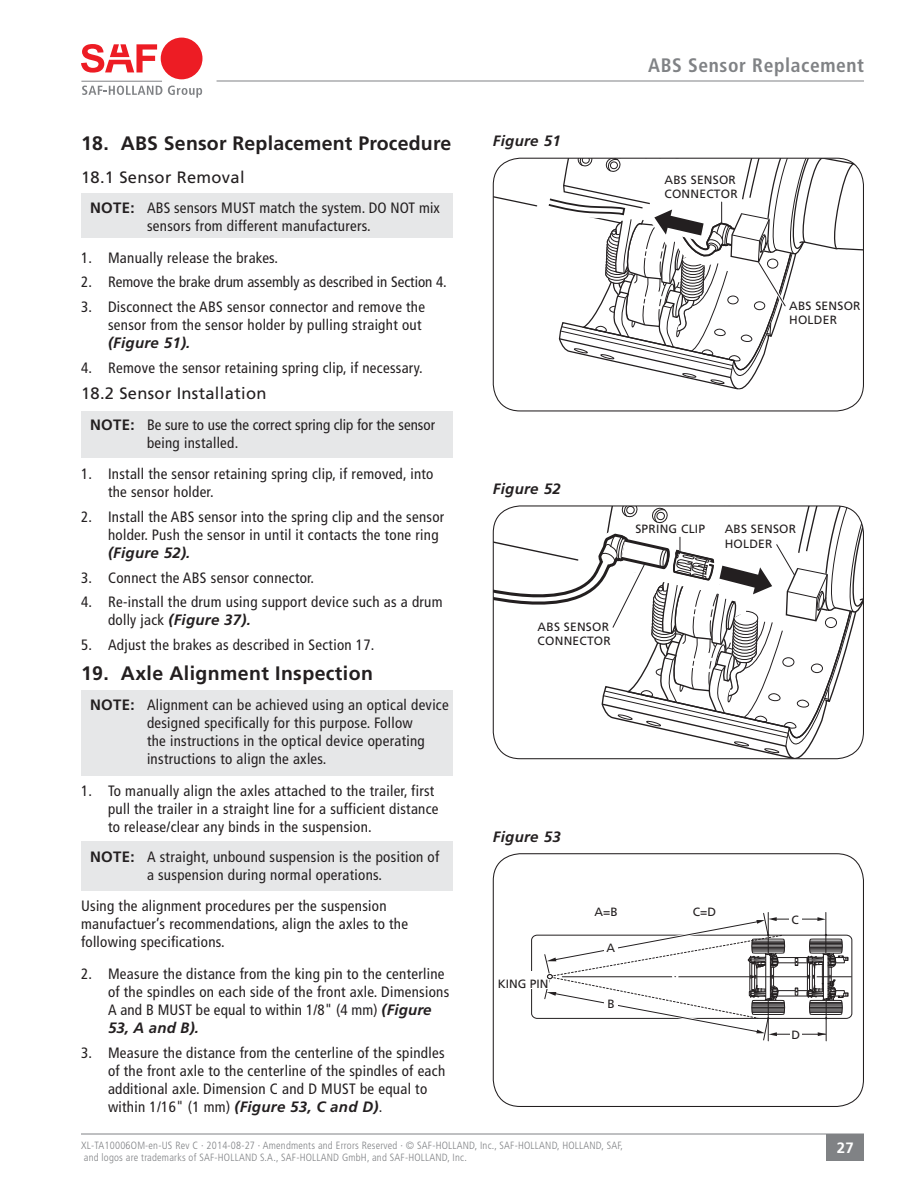
<style>
.page{position:relative;width:918px;height:1188px;background:#fff}
.page>*{position:absolute;margin:0;border:0;box-sizing:border-box;transform-origin:0 0}
.t1{font:700 19.5px "Frutiger LT Std";letter-spacing:.01em;color:#231f20}
.t2{font:700 condensed 19.5px "Frutiger LT Std";letter-spacing:.03em;color:#808285}
.t3{font:16.5px "Frutiger LT Std";letter-spacing:.02em;color:#231f20}
.t4{font:condensed 15px/18px "Frutiger LT Std";letter-spacing:.02em;color:#231f20}
.t5{font:condensed 15px/18px "Frutiger LT Std";color:#231f20}
.t6{font:italic 700 15px "Frutiger LT Std";letter-spacing:.02em;color:#231f20}
.t7{font:700 15px "Frutiger LT Std";color:#fff}
.t8{font:12px/14.4px "Frutiger LT Std";letter-spacing:.02em;color:#231f20}
.t9{font:300 condensed 10.5px/12.6px "Frutiger LT Std";letter-spacing:.02em;color:#808285}
.s1{font-weight:700;font-stretch:normal}
.s2{font-weight:700;font-style:italic;font-stretch:normal}
</style>
<div class="page">
<div style="left:827px;top:1134px;width:37px;height:27px;background:#808285"></div>
<hr style="left:81px;top:1134px;width:783px;height:1px;background:#808285">
<hr style="left:217px;top:81px;width:647px;height:1px;background:#808285">
<svg style="left:82px;top:86px;width:80px;height:9px"></svg>
<svg style="left:168px;top:86px;width:34px;height:12px"></svg>
<hr style="left:81px;top:81px;width:81px;height:1px;background:#808285">
<div style="left:161px;top:38px;width:41px;height:41px;background:#ed1c24;border-radius:50%"></div>
<svg style="left:81px;top:44px;width:76px;height:29px"></svg>
<div style="left:81px;top:842px;width:371px;height:49px;background:#e6e7e8"></div>
<div style="left:81px;top:690px;width:371px;height:85px;background:#e6e7e8"></div>
<div style="left:81px;top:411px;width:371px;height:47px;background:#e6e7e8"></div>
<div style="left:81px;top:193px;width:371px;height:45px;background:#e6e7e8"></div>
<hr style="left:562px;top:977px;width:289px;height:1px;background:#231f20">
<svg style="left:544px;top:912px;width:305px;height:129px"></svg>
<div style="left:493px;top:853px;width:371px;height:254px;border:1px solid #231f20;border-radius:27px"></div>
<div style="left:498px;top:979px;width:51px;height:10px;background:#fff"></div>
<div style="left:595px;top:907px;width:50px;height:10px;background:#fff"></div>
<div style="left:606px;top:943px;width:9px;height:9px;background:#fff"></div>
<div style="left:792px;top:1030px;width:8px;height:9px;background:#fff"></div>
<div style="left:792px;top:915px;width:8px;height:9px;background:#fff"></div>
<div style="left:606px;top:999px;width:11px;height:9px;background:#fff"></div>
<div style="left:693px;top:907px;width:50px;height:10px;background:#fff"></div>
<svg style="left:493px;top:158px;width:370px;height:232px"></svg>
<svg style="left:493px;top:506px;width:370px;height:253px"></svg>
<h1 class="t2" style="left:648px;top:57px;width:217px">ABS Sensor Replacement</h1>
<h1 class="t1" style="left:81px;top:134px;width:372px">18. ABS Sensor Replacement Procedure</h1>
<p class="t3" style="left:81px;top:170px;width:165px">18.1 Sensor Removal</p>
<p class="t4" style="left:147px;top:200px;width:295px;text-indent:-57px"><span class="s1">NOTE:</span> ABS sensors MUST match the system. DO NOT mix sensors from different manufacturers.</p>
<p class="t4" style="left:81px;top:249px;width:199px">1. Manually release the brakes.</p>
<p class="t5" style="left:81px;top:274px;width:367px">2. Remove the brake drum assembly as described in Section 4.</p>
<p class="t4" style="left:81px;top:299px;width:346px;text-align:right">3. Disconnect the ABS sensor connector and remove the sensor from the sensor holder by pulling straight out</p>
<p class="t6" style="left:108px;top:336px;width:84px">(Figure 51).</p>
<p class="t4" style="left:81px;top:359px;width:343px">4. Remove the sensor retaining spring clip, if necessary.</p>
<p class="t3" style="left:81px;top:387px;width:187px">18.2 Sensor Installation</p>
<p class="t5" style="left:147px;top:416px;width:290px;text-indent:-57px"><span class="s1">NOTE:</span> Be sure to use the correct spring clip for the sensor being installed.</p>
<p class="t4" style="left:108px;top:466px;width:327px;text-indent:-27px">1. Install the sensor retaining spring clip, if removed, into the sensor holder.</p>
<p class="t4" style="left:108px;top:508px;width:338px;text-indent:-27px">2. Install the ABS sensor into the spring clip and the sensor holder. Push the sensor in until it contacts the tone ring</p>
<p class="t6" style="left:108px;top:546px;width:84px">(Figure 52).</p>
<p class="t4" style="left:81px;top:569px;width:235px">3. Connect the ABS sensor connector.</p>
<p class="t4" style="left:108px;top:594px;width:336px;text-indent:-27px">4. Re-install the drum using support device such as a drum dolly jack <span class="s2">(Figure 37).</span></p>
<p class="t4" style="left:81px;top:637px;width:295px">5. Adjust the brakes as described in Section 17.</p>
<h1 class="t1" style="left:81px;top:665px;width:293px">19. Axle Alignment Inspection</h1>
<p class="t4" style="left:147px;top:697px;width:303px;text-indent:-57px"><span class="s1">NOTE:</span> Alignment can be achieved using an optical device designed specifically for this purpose. Follow<br>the instructions in the optical device operating instructions to align the axles.</p>
<p class="t4" style="left:108px;top:782px;width:332px;text-indent:-27px">1. To manually align the axles attached to the trailer, first pull the trailer in a straight line for a sufficient distance to release/clear any binds in the suspension.</p>
<p class="t4" style="left:90px;top:848px;width:351px;text-align:center"><span class="s1">NOTE:</span> A straight, unbound suspension is the position of a suspension during normal operations.</p>
<p class="t4" style="left:81px;top:898px;width:329px">Using the alignment procedures per the suspension manufactuer’s recommendations, align the axles to the following specifications.</p>
<p class="t4" style="left:108px;top:965px;width:343px;text-indent:-27px">2. Measure the distance from the king pin to the centerline of the spindles on each side of the front axle. Dimensions A and B MUST be equal to within 1/8" (4 mm) <span class="s2">(Figure 53, A and B).</span></p>
<p class="t4" style="left:108px;top:1044px;width:339px;text-indent:-27px">3. Measure the distance from the centerline of the spindles of the front axle to the centerline of the spindles of each additional axle. Dimension C and D MUST be equal to within 1/16" (1 mm) <span class="s2">(Figure 53, C and D)</span>.</p>
<p class="t6" style="left:493px;top:135px;width:69px">Figure 51</p>
<p class="t6" style="left:493px;top:482px;width:69px">Figure 52</p>
<p class="t8" style="left:538px;top:620px;width:75px">ABS SENSOR<br>CONNECTOR</p>
<p class="t6" style="left:493px;top:830px;width:69px">Figure 53</p>
<p class="t8" style="left:498px;top:977px;width:52px">KING PIN</p>
<p class="t8" style="left:595px;top:905px;width:25px">A=B</p>
<p class="t8" style="left:606px;top:942px;width:10px">A</p>
<p class="t8" style="left:608px;top:998px;width:9px">B</p>
<p class="t9" style="left:81px;top:1139px;width:543px">XL-TA10006OM-en-US Rev C · 2014-08-27 · Amendments and Errors Reserved · © SAF-HOLLAND, Inc., SAF-HOLLAND, HOLLAND, SAF, and logos are trademarks of SAF-HOLLAND S.A., SAF-HOLLAND GmbH, and SAF-HOLLAND, Inc.</p>
<p class="t8" style="left:664px;top:173px;width:75px">ABS SENSOR<br>CONNECTOR</p>
<p class="t8" style="left:789px;top:299px;width:73px">ABS SENSOR<br>HOLDER</p>
<p class="t8" style="left:635px;top:522px;width:71px">SPRING CLIP</p>
<p class="t8" style="left:725px;top:522px;width:73px">ABS SENSOR<br>HOLDER</p>
<p class="t8" style="left:693px;top:905px;width:25px">C=D</p>
<p class="t8" style="left:792px;top:913px;width:9px">C</p>
<p class="t8" style="left:792px;top:1028px;width:10px">D</p>
<p class="t7" style="left:837px;top:1141px;width:18px">27</p>
</div>
